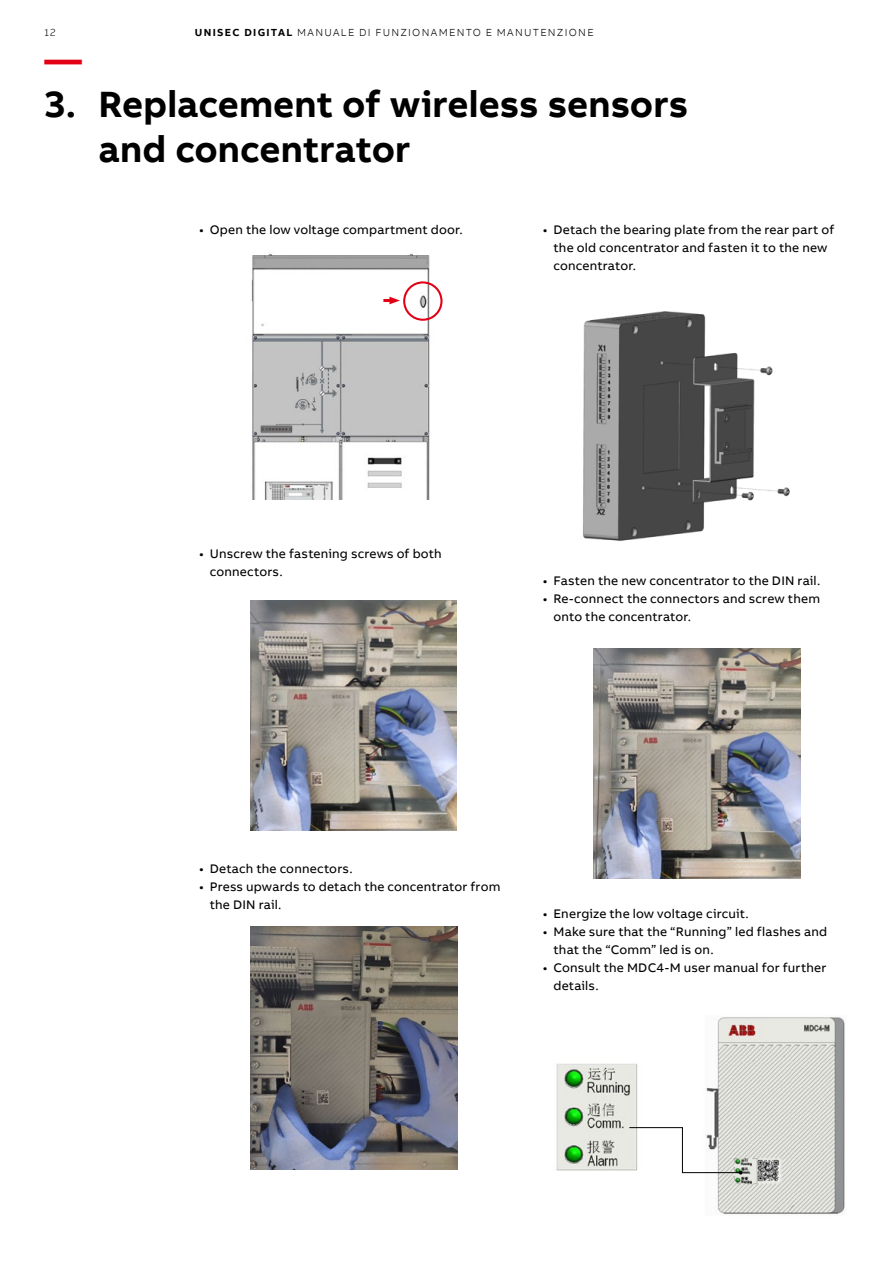
<style>
.page{position:relative;width:893px;height:1263px;background:#fff}
.page>*{position:absolute;margin:0;border:0;box-sizing:border-box;transform-origin:0 0}
.t1{font:700 37.5px/45px "AB Bvoice";color:#000}
.t2{font:700 37.5px "AB Bvoice";color:#e30015}
.t3{font:12.75px/18px "AB Bvoice";letter-spacing:.015em;color:#000}
.t4{font:300 10.5px "AB Bvoice";letter-spacing:.12em;color:#000}
.s1{font-weight:700}
</style>
<div class="page">
<img style="left:583px;top:311px;width:207px;height:230px">
<img style="left:594px;top:648px;width:206px;height:231px">
<img style="left:556px;top:1063px;width:82px;height:108px">
<img style="left:706px;top:1017px;width:139px;height:198px">
<svg style="left:628px;top:1127px;width:115px;height:47px"></svg>
<img style="left:251px;top:253px;width:184px;height:247px">
<div style="left:403px;top:281px;width:40px;height:40px;border:2px solid #e30015;border-radius:50%"></div>
<svg style="left:383px;top:297px;width:17px;height:7px"></svg>
<img style="left:251px;top:601px;width:205px;height:229px">
<img style="left:251px;top:927px;width:206px;height:243px">
<p class="t4" style="left:45px;top:26px;width:12px">12</p>
<p class="t4" style="left:195px;top:26px;width:400px"><span class="s1">UNISEC DIGITAL</span> MANUALE DI FUNZIONAMENTO E MANUTENZIONE</p>
<h1 class="t2" style="left:45px;top:35px;width:39px">—</h1>
<h1 class="t1" style="left:99px;top:81px;width:591px;text-indent:-54px">3. Replacement of wireless sensors and concentrator</h1>
<p class="t3" style="left:199px;top:220px;width:265px">• Open the low voltage compartment door.</p>
<p class="t3" style="left:553px;top:220px;width:282px;text-indent:-11px">• Detach the bearing plate from the rear part of the old concentrator and fasten it to the new concentrator.</p>
<p class="t3" style="left:210px;top:544px;width:233px;text-indent:-11px">• Unscrew the fastening screws of both connectors.</p>
<p class="t3" style="left:543px;top:571px;width:279px">• Fasten the new concentrator to the DIN rail.</p>
<p class="t3" style="left:553px;top:589px;width:268px;text-indent:-11px">• Re-connect the connectors and screw them onto the concentrator.</p>
<p class="t3" style="left:199px;top:859px;width:155px">• Detach the connectors.</p>
<p class="t3" style="left:210px;top:877px;width:292px;text-indent:-11px">• Press upwards to detach the concentrator from the DIN rail.</p>
<p class="t3" style="left:543px;top:904px;width:207px">• Energize the low voltage circuit.</p>
<p class="t3" style="left:553px;top:922px;width:275px;text-indent:-11px">• Make sure that the “Running” led flashes and that the “Comm” led is on.</p>
<p class="t3" style="left:553px;top:958px;width:275px;text-indent:-11px">• Consult the MDC4-M user manual for further details.</p>
</div>
